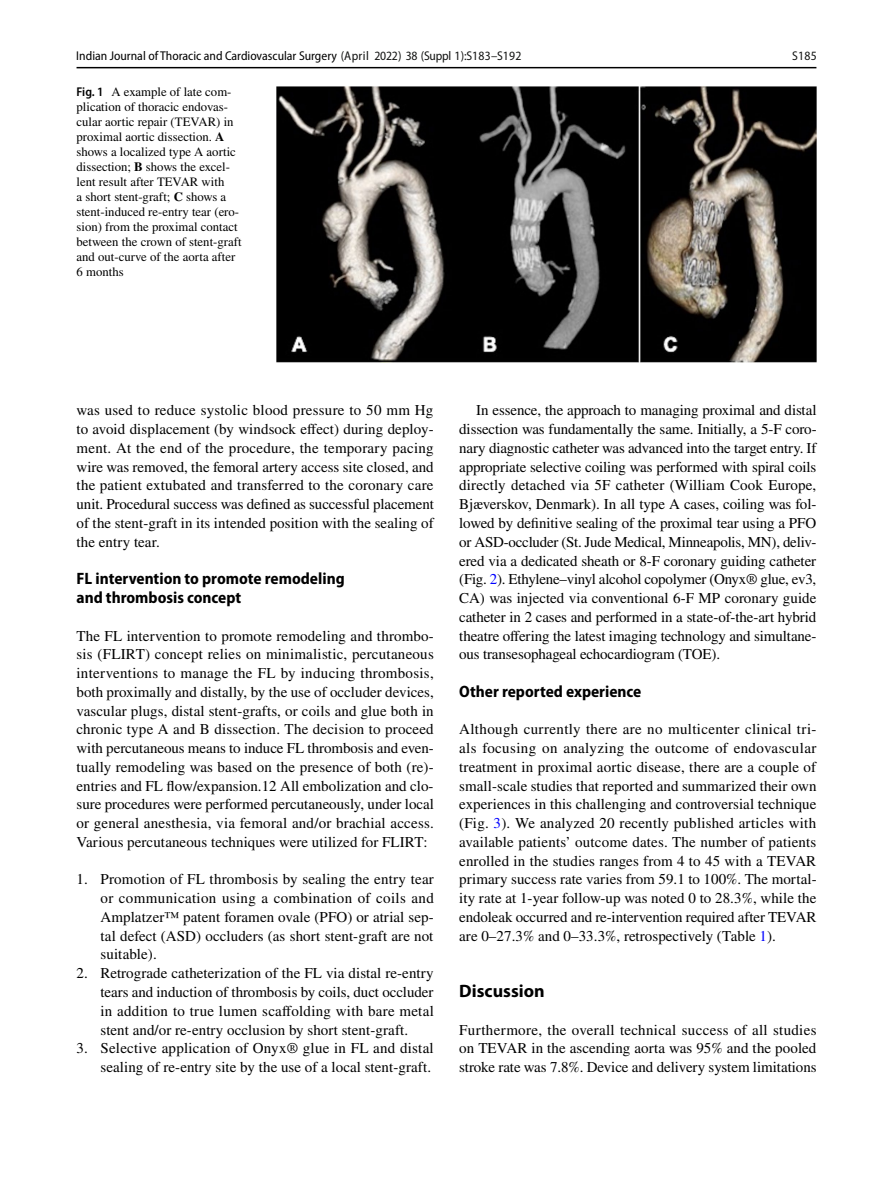
<style>
.page{position:relative;width:893px;height:1187px;background:#fff}
.page>*{position:absolute;margin:0;border:0;box-sizing:border-box;transform-origin:0 0}
.t1{font:700 18px "Myriad Pro";color:#000}
.t2{font:700 semi-condensed 16.5px/18.8px "Myriad Pro";color:#000}
.t3{font:15px/18.8px "STIX";letter-spacing:.005em;color:#000;text-align:justify}
.t4{font:12.75px/15px "STIX";color:#000}
.t5{font:semi-condensed 12.75px "Myriad Pro";color:#000}
.t6{font:12.75px "Lwdvvr Adv T Tc 488 b 0 e 6";color:#131413}
.s1{font-family:"Lwdvvr Adv T Tc 488 b 0 e 6";font-stretch:normal;color:#131413}
.s2{font-family:"Nwqjnx Adv T Tc 488 b 0 e 6";font-stretch:normal;color:#131413}
.s3{font-family:"Myriad Pro";font-weight:600;font-stretch:semi-condensed}
.s4{font-weight:700}
.s5{color:#00f}
</style>
<div class="page">
<hr style="left:77px;top:67px;width:739px;height:1px;background:#000">
<img style="left:276px;top:87px;width:540px;height:276px">
<p class="t5" style="left:76px;top:49px;width:447px">Indian Journal of Thoracic and Cardiovascular Surgery <span class="s1">(April 2022) 38 (Suppl 1):S183</span><span class="s2">–</span><span class="s1">S192</span></p>
<p class="t6" style="left:792px;top:51px;width:26px">S185</p>
<p class="t4" style="left:77px;top:85px;width:167px"><span class="s3">Fig. 1</span> A example of late com&shy;plication of thoracic endovas&shy;cular aortic repair (TEVAR) in proximal aortic dissection. <span class="s4">A </span>shows a localized type A aortic dissection; <span class="s4">B</span> shows the excel&shy;lent result after TEVAR with<br>a short stent-graft; <span class="s4">C</span> shows a stent-induced re-entry tear (ero&shy;sion) from the proximal contact between the crown of stent-graft and out-curve of the aorta after<br>6 months</p>
<p class="t3" style="left:77px;top:402px;width:359px">was used to reduce systolic blood pressure to 50 mm Hg to avoid displacement (by windsock effect) during deploy&shy;ment. At the end of the procedure, the temporary pacing wire was removed, the femoral artery access site closed, and the patient extubated and transferred to the coronary care unit. Procedural success was defined as successful placement of the stent-graft in its intended position with the sealing of the entry tear.</p>
<p class="t2" style="left:77px;top:569px;width:270px">FL intervention to promote remodeling and thrombosis concept</p>
<p class="t3" style="left:77px;top:627px;width:359px">The FL intervention to promote remodeling and thrombo&shy;sis (FLIRT) concept relies on minimalistic, percutaneous interventions to manage the FL by inducing thrombosis, both proximally and distally, by the use of occluder devices, vascular plugs, distal stent-grafts, or coils and glue both in chronic type A and B dissection. The decision to proceed with percutaneous means to induce FL thrombosis and even&shy;tually remodeling was based on the presence of both (re)- entries and FL flow/expansion.12 All embolization and clo&shy;sure procedures were performed percutaneously, under local or general anesthesia, via femoral and/or brachial access.<br>Various percutaneous techniques were utilized for FLIRT:</p>
<p class="t3" style="left:101px;top:871px;width:335px;text-indent:-24px">1. Promotion of FL thrombosis by sealing the entry tear or communication using a combination of coils and Amplatzer™ patent foramen ovale (PFO) or atrial sep&shy;tal defect (ASD) occluders (as short stent-graft are not suitable).</p>
<p class="t3" style="left:101px;top:964px;width:335px;text-indent:-24px">2. Retrograde catheterization of the FL via distal re-entry tears and induction of thrombosis by coils, duct occluder in addition to true lumen scaffolding with bare metal stent and/or re-entry occlusion by short stent-graft.</p>
<p class="t3" style="left:77px;top:1039px;width:359px;text-align:right">3. Selective application of Onyx® glue in FL and distal sealing of re-entry site by the use of a local stent-graft.</p>
<p class="t3" style="left:459px;top:402px;width:359px;text-indent:17px">In essence, the approach to managing proximal and distal dissection was fundamentally the same. Initially, a 5-F coro&shy;nary diagnostic catheter was advanced into the target entry. If appropriate selective coiling was performed with spiral coils directly detached via 5F catheter (William Cook Europe, Bjæverskov, Denmark). In all type A cases, coiling was fol&shy;lowed by definitive sealing of the proximal tear using a PFO or ASD-occluder (St. Jude Medical, Minneapolis, MN), deliv&shy;ered via a dedicated sheath or 8-F coronary guiding catheter (Fig. <span class="s5">2</span>). Ethylene–vinyl alcohol copolymer (Onyx® glue, ev3, CA) was injected via conventional 6-F MP coronary guide catheter in 2 cases and performed in a state-of-the-art hybrid theatre offering the latest imaging technology and simultane&shy;ous transesophageal echocardiogram (TOE).</p>
<p class="t2" style="left:459px;top:682px;width:184px">Other reported experience</p>
<p class="t3" style="left:459px;top:721px;width:359px">Although currently there are no multicenter clinical tri&shy;als focusing on analyzing the outcome of endovascular treatment in proximal aortic disease, there are a couple of small-scale studies that reported and summarized their own experiences in this challenging and controversial technique (Fig. <span class="s5">3</span>). We analyzed 20 recently published articles with available patients’ outcome dates. The number of patients enrolled in the studies ranges from 4 to 45 with a TEVAR primary success rate varies from 59.1 to 100%. The mortal&shy;ity rate at 1-year follow-up was noted 0 to 28.3%, while the endoleak occurred and re-intervention required after TEVAR are 0–27.3% and 0–33.3%, retrospectively (Table <span class="s5">1</span>).</p>
<p class="t1" style="left:459px;top:979px;width:87px">Discussion</p>
<p class="t3" style="left:459px;top:1021px;width:359px">Furthermore, the overall technical success of all studies on TEVAR in the ascending aorta was 95% and the pooled stroke rate was 7.8%. Device and delivery system limitations</p>
</div>
